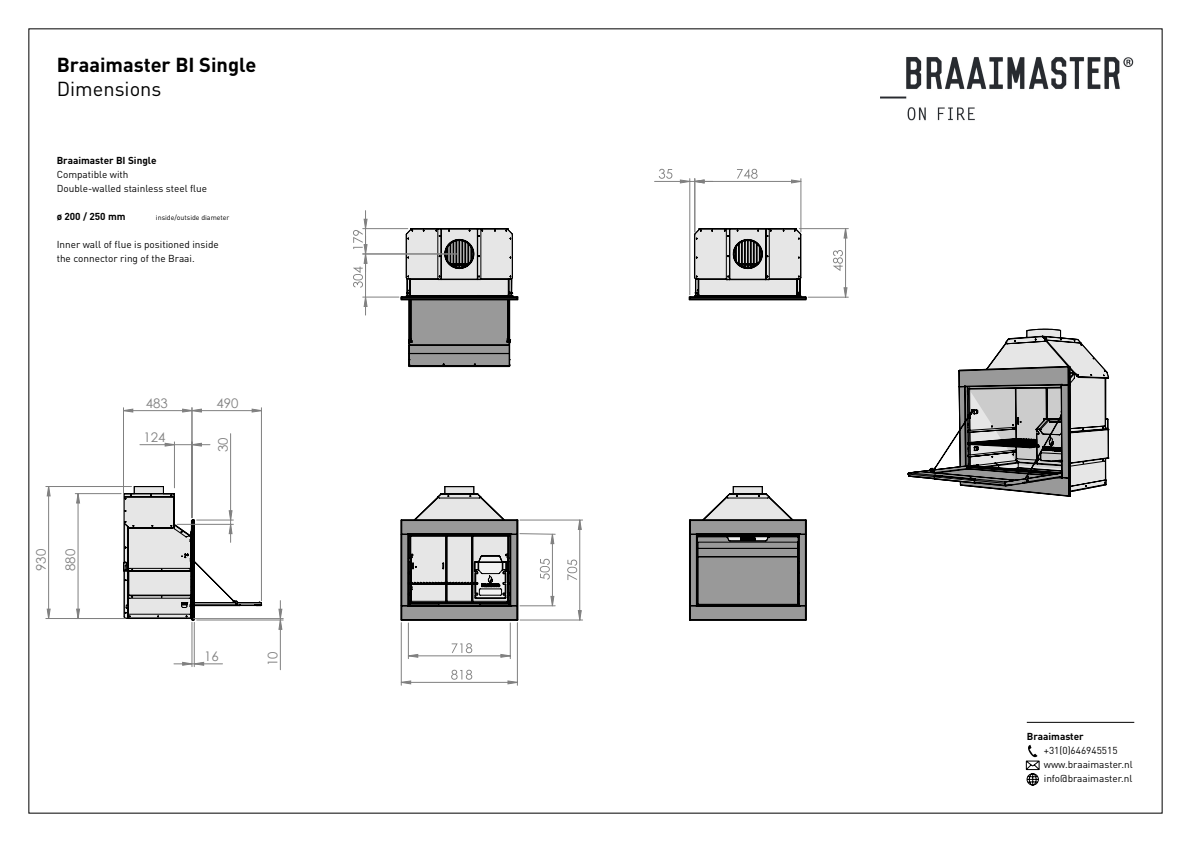
<style>
.page{position:relative;width:1191px;height:842px;background:#fff}
.page>*{position:absolute;margin:0;border:0;box-sizing:border-box;transform-origin:0 0}
.t1{font:700 20px "DINOT";color:#000}
.t2{font:20px "DINOT";color:#000}
.t3{font:13.2px "Century Gothic";color:#808080}
.t4{font:10px/14px "DINOT";color:#000}
.t5{font:700 10px "DINOT";color:#000}
.t6{font:7px "DINOT";color:#000}
</style>
<div class="page">
<hr style="left:1026px;top:722px;width:108px;height:1px;background:#000">
<svg style="left:1025px;top:745px;width:14px;height:40px"></svg>
<img style="left:881px;top:57px;width:253px;height:64px">
<svg style="left:737px;top:169px;width:20px;height:10px"></svg>
<svg style="left:659px;top:169px;width:13px;height:10px"></svg>
<hr style="left:401px;top:623px;width:1px;height:62px;background:#808080">
<hr style="left:517px;top:623px;width:1px;height:62px;background:#808080">
<hr style="left:800px;top:179px;width:1px;height:53px;background:#808080">
<svg style="left:353px;top:211px;width:13px;height:77px"></svg>
<svg style="left:401px;top:180px;width:400px;height:504px"></svg>
<svg style="left:680px;top:179px;width:33px;height:4px"></svg>
<svg style="left:364px;top:219px;width:217px;height:401px"></svg>
<svg style="left:364px;top:229px;width:483px;height:377px"></svg>
<hr style="left:48px;top:486px;width:1px;height:132px;background:#808080">
<hr style="left:46px;top:486px;width:85px;height:1px;background:#808080">
<hr style="left:46px;top:618px;width:79px;height:1px;background:#808080">
<hr style="left:78px;top:494px;width:1px;height:124px;background:#808080">
<hr style="left:75px;top:493px;width:46px;height:1px;background:#808080">
<svg style="left:47px;top:487px;width:4px;height:9px"></svg>
<svg style="left:47px;top:609px;width:4px;height:9px"></svg>
<svg style="left:76px;top:493px;width:4px;height:10px"></svg>
<svg style="left:76px;top:609px;width:4px;height:9px"></svg>
<hr style="left:194px;top:622px;width:1px;height:45px;background:#808080">
<hr style="left:192px;top:622px;width:1px;height:45px;background:#808080">
<hr style="left:174px;top:442px;width:1px;height:46px;background:#808080">
<hr style="left:261px;top:408px;width:1px;height:193px;background:#808080">
<hr style="left:192px;top:408px;width:1px;height:110px;background:#808080">
<hr style="left:123px;top:408px;width:1px;height:152px;background:#808080">
<hr style="left:280px;top:620px;width:1px;height:50px;background:#808080">
<hr style="left:197px;top:620px;width:86px;height:1px;background:#808080">
<hr style="left:193px;top:618px;width:90px;height:1px;background:#808080">
<hr style="left:230px;top:434px;width:1px;height:86px;background:#808080">
<svg style="left:174px;top:662px;width:48px;height:4px"></svg>
<svg style="left:124px;top:408px;width:137px;height:39px"></svg>
<svg style="left:278px;top:601px;width:4px;height:29px"></svg>
<svg style="left:123px;top:486px;width:139px;height:134px"></svg>
<svg style="left:907px;top:328px;width:202px;height:169px"></svg>
<h1 class="t1" style="left:57px;top:49px;width:201px">Braaimaster BI Single</h1>
<h1 class="t2" style="left:57px;top:73px;width:106px">Dimensions</h1>
<p class="t5" style="left:57px;top:152px;width:101px">Braaimaster BI Single</p>
<p class="t4" style="left:57px;top:166px;width:152px">Compatible with<br>Double-walled stainless steel flue</p>
<p class="t5" style="left:57px;top:208px;width:70px">ø 200 / 250 mm</p>
<p class="t6" style="left:156px;top:212px;width:75px">inside/outside diameter</p>
<p class="t4" style="left:57px;top:236px;width:164px">Inner wall of flue is positioned inside the connector ring of the Braai.</p>
<h2 class="t3" style="left:32px;top:571px;width:24px;rotate:-90deg">930</h2>
<h2 class="t3" style="left:61px;top:571px;width:24px;rotate:-90deg">880</h2>
<h2 class="t3" style="left:146px;top:394px;width:24px">483</h2>
<h2 class="t3" style="left:144px;top:428px;width:24px">124</h2>
<h2 class="t3" style="left:217px;top:394px;width:24px">490</h2>
<h2 class="t3" style="left:214px;top:452px;width:16px;rotate:-90deg">30</h2>
<h2 class="t3" style="left:204px;top:647px;width:16px">16</h2>
<h2 class="t3" style="left:263px;top:666px;width:16px;rotate:-90deg">10</h2>
<p class="t5" style="left:1026px;top:728px;width:58px">Braaimaster</p>
<p class="t4" style="left:1043px;top:742px;width:90px">+31(0)646945515 www.braaimaster.nl info@braaimaster.nl</p>
</div>
